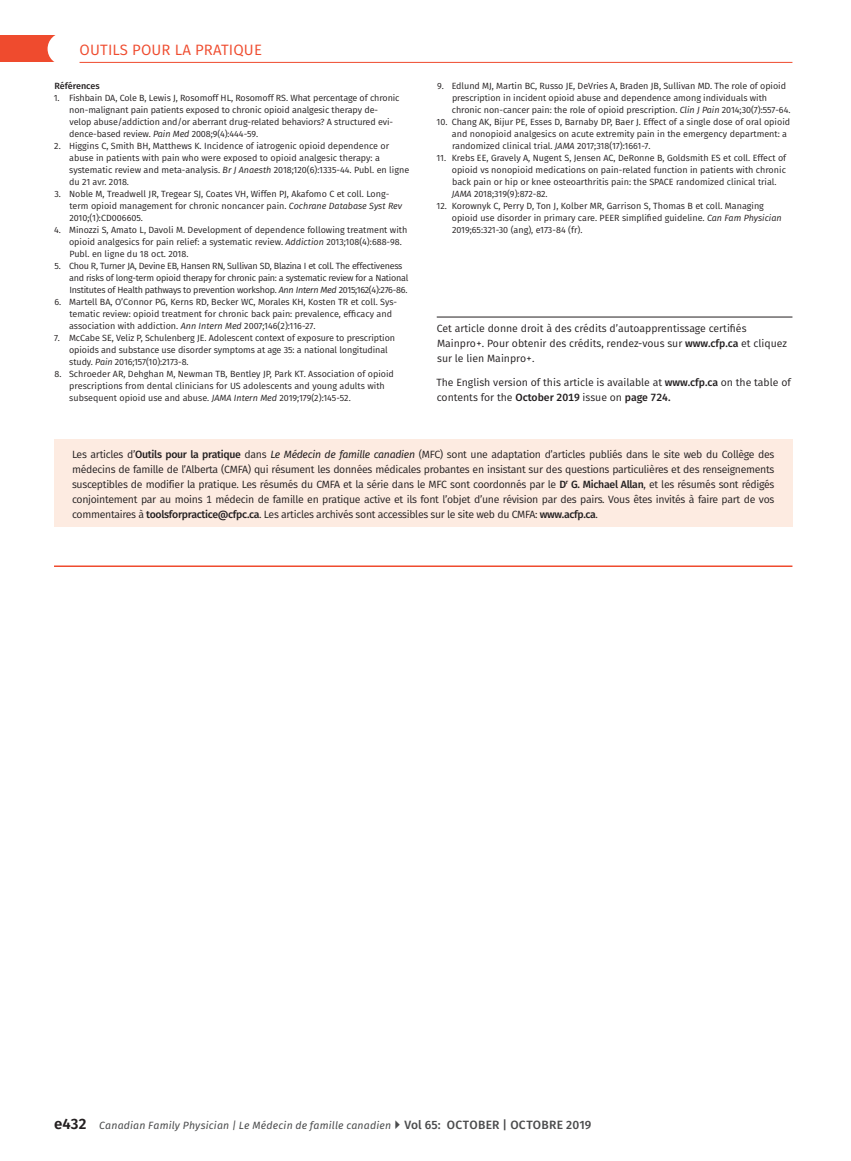
<style>
.page{position:relative;width:851px;height:1161px;background:#fff}
.page>*{position:absolute;margin:0;border:0;box-sizing:border-box;transform-origin:0 0}
.t1{font:15px "Fira Sans";letter-spacing:.01em;color:#ef4b2e}
.InfoLine{font:10.5px/15px "Fira Sans";color:#231f20;text-align:justify}
.InfoLine2{font:10.5px/15px "Fira Sans";color:#231f20}
.t2{font:italic 10.5px "Fira Sans";letter-spacing:.015em;color:#4b4c4d}
.Reference{font:9px/12px "Fira Sans";letter-spacing:-.005em;color:#231f20}
.Reference-2{font:9px/12px "Fira Sans";letter-spacing:-.025em;color:#231f20}
.SmallHead{font:500 9px "Fira Sans";color:#231f20}
.s1{font-style:italic}
.s2{font-weight:500}
.s3{font-weight:600;font-style:normal;font-size:15px;color:#231f20}
.s4{font-weight:500;font-style:normal;font-size:12px}
</style>
<div class="page">
<div style="left:0;top:35px;width:55px;height:27px;background:#ef4b2e"></div>
<div style="left:48px;top:33px;width:32px;height:32px;background:#fff;border-radius:50%"></div>
<hr style="left:80px;top:62px;width:712px;height:1px;background:#ef4b2e">
<div style="left:54px;top:439px;width:738px;height:87px;background:#fdebe1"></div>
<hr style="left:436px;top:317px;width:356px;height:1px;background:#231f20">
<hr style="left:54px;top:566px;width:738px;height:1px;background:#ef4b2e">
<h1 class="t1" style="left:80px;top:38px;width:184px">OUTILS POUR LA PRATIQUE</h1>
<p class="SmallHead" style="left:55px;top:79px;width:47px">Références</p>
<p class="Reference" style="left:69px;top:92px;width:332px;text-indent:-15px">1. Fishbain DA, Cole B, Lewis J, Rosomoff HL, Rosomoff RS. What percentage of chronic non-malignant pain patients exposed to chronic opioid analgesic therapy de&shy;velop abuse/addiction and/or aberrant drug-related behaviors? A structured evi&shy;dence-based review. <span class="s1">Pain Med</span> 2008;9(4):444-59.</p>
<p class="Reference" style="left:69px;top:140px;width:341px;text-indent:-15px">2. Higgins C, Smith BH, Matthews K. Incidence of iatrogenic opioid dependence or abuse in patients with pain who were exposed to opioid analgesic therapy: a systematic review and meta-analysis. <span class="s1">Br J Anaesth</span> 2018;120(6):1335-44. Publ. en ligne du 21 avr. 2018.</p>
<p class="Reference" style="left:69px;top:188px;width:334px;text-indent:-15px">3. Noble M, Treadwell JR, Tregear SJ, Coates VH, Wiffen PJ, Akafomo C et coll. Long&shy;term opioid management for chronic noncancer pain. <span class="s1">Cochrane Database Syst Rev<br></span>2010;(1):CD006605.</p>
<p class="Reference" style="left:69px;top:224px;width:340px;text-indent:-15px">4. Minozzi S, Amato L, Davoli M. Development of dependence following treatment with opioid analgesics for pain relief: a systematic review. <span class="s1">Addiction</span> 2013;108(4):688-98.<br>Publ. en ligne du 18 oct. 2018.</p>
<p class="Reference-2" style="left:69px;top:260px;width:341px;text-indent:-15px">5. Chou R, Turner JA, Devine EB, Hansen RN, Sullivan SD, Blazina I et coll. The effectiveness and risks of long-term opioid therapy for chronic pain: a systematic review for a National<br>Institutes of Health pathways to prevention workshop. <span class="s1">Ann Intern Med</span> 2015;162(4):276-86.</p>
<p class="Reference" style="left:69px;top:296px;width:329px;text-indent:-15px">6. Martell BA, O’Connor PG, Kerns RD, Becker WC, Morales KH, Kosten TR et coll. Sys&shy;tematic review: opioid treatment for chronic back pain: prevalence, efficacy and association with addiction. <span class="s1">Ann Intern Med</span> 2007;146(2):116-27.</p>
<p class="Reference" style="left:69px;top:332px;width:327px;text-indent:-15px">7. McCabe SE, Veliz P, Schulenberg JE. Adolescent context of exposure to prescription opioids and substance use disorder symptoms at age 35: a national longitudinal study. <span class="s1">Pain</span> 2016;157(10):2173-8.</p>
<p class="Reference" style="left:69px;top:368px;width:326px;text-indent:-15px">8. Schroeder AR, Dehghan M, Newman TB, Bentley JP, Park KT. Association of opioid prescriptions from dental clinicians for US adolescents and young adults with subsequent opioid use and abuse. <span class="s1">JAMA Intern Med</span> 2019;179(2):145-52.</p>
<p class="Reference" style="left:452px;top:80px;width:340px;text-indent:-15px">9. Edlund MJ, Martin BC, Russo JE, DeVries A, Braden JB, Sullivan MD. The role of opioid prescription in incident opioid abuse and dependence among individuals with chronic non-cancer pain: the role of opioid prescription. <span class="s1">Clin J Pain</span> 2014;30(7):557-64.</p>
<p class="Reference" style="left:452px;top:116px;width:340px;text-indent:-15px">10. Chang AK, Bijur PE, Esses D, Barnaby DP, Baer J. Effect of a single dose of oral opioid and nonopioid analgesics on acute extremity pain in the emergency department: a randomized clinical trial. <span class="s1">JAMA</span> 2017;318(17):1661-7.</p>
<p class="Reference" style="left:452px;top:152px;width:336px;text-indent:-15px">11. Krebs EE, Gravely A, Nugent S, Jensen AC, DeRonne B, Goldsmith ES et coll. Effect of opioid vs nonopioid medications on pain-related function in patients with chronic back pain or hip or knee osteoarthritis pain: the SPACE randomized clinical trial.<br><span class="s1">JAMA</span> 2018;319(9):872-82.</p>
<p class="Reference" style="left:452px;top:200px;width:331px;text-indent:-15px">12. Korownyk C, Perry D, Ton J, Kolber MR, Garrison S, Thomas B et coll. Managing opioid use disorder in primary care. PEER simplified guideline. <span class="s1">Can Fam Physician<br></span>2019;65:321-30 (ang), e173-84 (fr).</p>
<p class="InfoLine" style="left:437px;top:321px;width:352px;text-align:left">Cet article donne droit à des crédits d’autoapprentissage certifiés<br>Mainpro+. Pour obtenir des crédits, rendez-vous sur <span class="s2">www.cfp.ca</span> et cliquez sur le lien Mainpro+.</p>
<p class="InfoLine2" style="left:436px;top:375px;width:356px">The English version of this article is available at <span class="s2">www.cfp.ca</span> on the table of contents for the <span class="s2">October 2019</span> issue on <span class="s2">page 724.</span></p>
<p class="InfoLine" style="left:72px;top:446px;width:704px">Les articles d’<span class="s2">Outils pour la pratique</span> dans <span class="s1">Le Médecin de famille canadien</span> (MFC) sont une adaptation d’articles publiés dans le site web du Collège des médecins de famille de l’Alberta (CMFA) qui résument les données médicales probantes en insistant sur des questions particulières et des renseignements susceptibles de modifier la pratique. Les résumés du CMFA et la série dans le MFC sont coordonnés par le <span class="s2">D</span><sup>r</sup> <span class="s2">G. Michael Allan</span>, et les résumés sont rédigés conjointement par au moins 1 médecin de famille en pratique active et ils font l’objet d’une révision par des pairs. Vous êtes invités à faire part de vos commentaires à <span class="s2">toolsforpractice@cfpc.ca</span>. Les articles archivés sont accessibles sur le site web du CMFA: <span class="s2">www.acfp.ca</span>.</p>
<p class="t2" style="left:54px;top:1117px;width:539px"><span class="s3">e432</span> Canadian Family Physician | Le Médecin de famille canadien <span class="s4">Vol 65: OCTOBER | OCTOBRE 2019</span></p>
</div>
